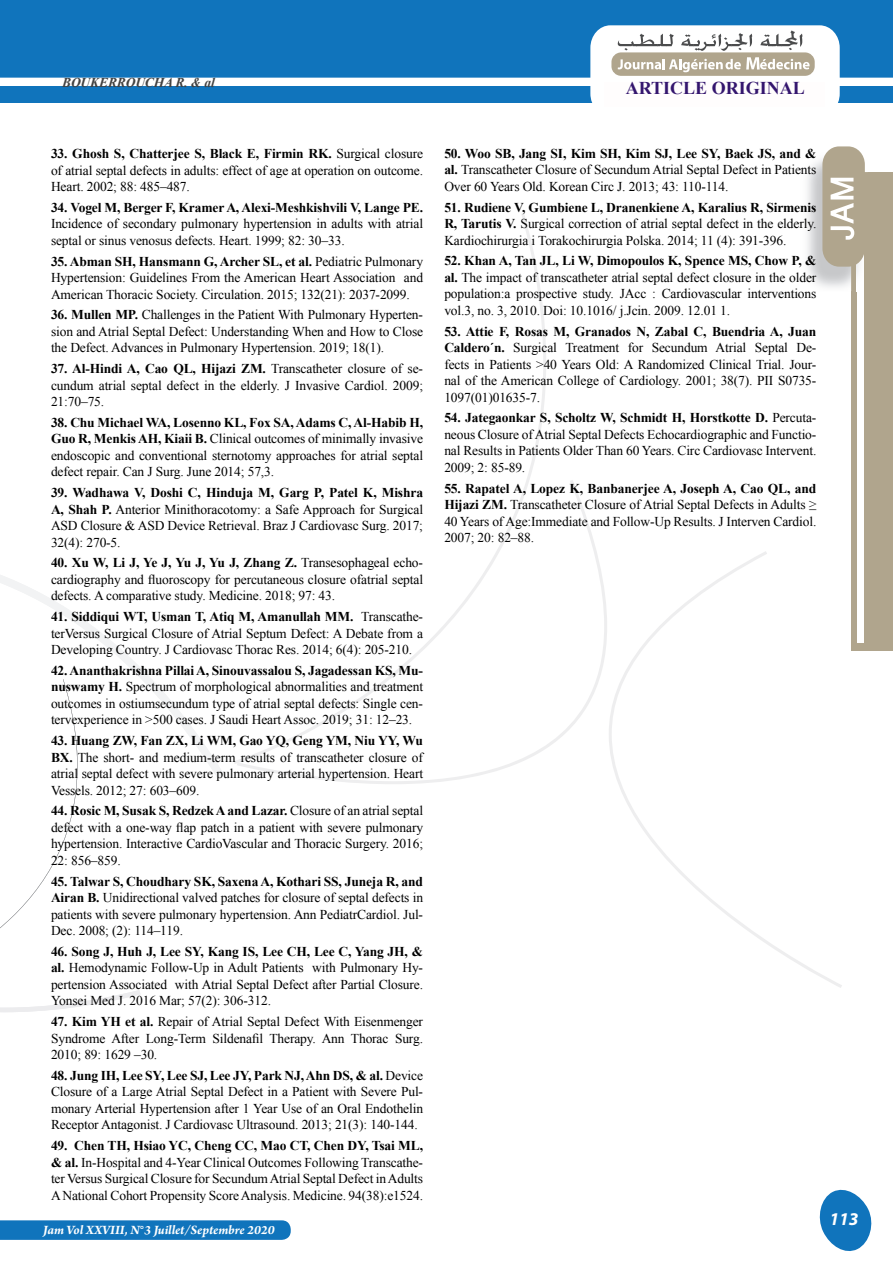
<style>
.page{position:relative;width:893px;height:1263px;background:#fff}
.page>*{position:absolute;margin:0;border:0;box-sizing:border-box;transform-origin:0 0}
.t1{font:700 18px "Times New Roman";color:#34166e}
.t2{font:italic 700 18px "Myriad Pro";color:#fff}
.t3{font:13.5px/16.5px "Times New Roman";letter-spacing:-.01em;color:#000;text-align:justify}
.t4{font:700 13.5px "Times New Roman";letter-spacing:-.01em;color:#000}
.t5{font:italic 700 13.5px "Arno Pro";color:#fff}
.t6{font:italic 700 13.5px "Times New Roman";color:#424242}
.s1{font-weight:700}
</style>
<div class="page">
<svg style="left:0;top:1220px;width:291px;height:20px;background:#1778be"></svg>
<svg style="left:0;top:778px;width:140px;height:234px"></svg>
<svg style="left:0;top:575px;width:224px;height:203px"></svg>
<svg style="left:609px;top:551px;width:233px;height:437px"></svg>
<svg style="left:237px;top:480px;width:370px;height:304px"></svg>
<svg style="left:234px;top:213px;width:312px;height:551px"></svg>
<svg style="left:819px;top:1189px;width:53px;height:62px"></svg>
<div style="left:851px;top:172px;width:41px;height:478px;background:#b0a58d"></div>
<div style="left:857px;top:177px;width:6px;height:466px;background:#fff"></div>
<img style="left:807px;top:160px;width:57px;height:131px">
<img style="left:857px;top:259px;width:6px;height:32px">
<div style="left:822px;top:146px;width:43px;height:121px;background:#b0a58d;border-radius:17px"></div>
<svg style="left:831px;top:178px;width:23px;height:62px"></svg>
<div style="left:0;top:0;width:893px;height:77px;background:#1074bc"></div>
<div style="left:0;top:87px;width:605px;height:16px;background:#1074bc"></div>
<div style="left:832px;top:86px;width:60px;height:17px;background:#1074bc"></div>
<svg style="left:590px;top:25px;width:250px;height:78px;background:#dcdcd7"></svg>
<div style="left:604px;top:82px;width:221px;height:25px;background:#fffdfd"></div>
<p class="t6" style="left:62px;top:73px;width:20px">BOUKERROUCHA</p>
<p class="t6" style="left:176px;top:73px;width:41px">R. &amp; al</p>
<h1 class="t1" style="left:626px;top:76px;width:180px">ARTICLE ORIGINAL</h1>
<p class="t3" style="left:51px;top:145px;width:374px"><span class="s1">33. Ghosh S, Chatterjee S, Black E, Firmin RK.</span> Surgical closure of atrial septal defects in adults: effect of age at operation on outcome.<br>Heart. 2002; 88: 485–487.</p>
<p class="t4" style="left:51px;top:198px;width:374px">34. Vogel M, Berger F, Kramer A, Alexi-Meshkishvili V, Lange PE.</p>
<p class="t3" style="left:51px;top:215px;width:374px">Incidence of secondary pulmonary hypertension in adults with atrial septal or sinus venosus defects. Heart. 1999; 82: 30–33.</p>
<p class="t3" style="left:51px;top:253px;width:374px"><span class="s1">35. Abman SH, Hansmann G, Archer SL, et al.</span> Pediatric Pulmonary Hypertension: Guidelines From the American Heart Association and American Thoracic Society. Circulation. 2015; 132(21): 2037-2099.</p>
<p class="t3" style="left:51px;top:306px;width:374px"><span class="s1">36. Mullen MP.</span> Challenges in the Patient With Pulmonary Hyperten&shy;sion and Atrial Septal Defect: Understanding When and How to Close the Defect. Advances in Pulmonary Hypertension. 2019; 18(1).</p>
<p class="t3" style="left:51px;top:360px;width:374px"><span class="s1">37. Al-Hindi A, Cao QL, Hijazi ZM.</span> Transcatheter closure of se&shy;cundum atrial septal defect in the elderly. J Invasive Cardiol. 2009; 21:70–75.</p>
<p class="t3" style="left:51px;top:414px;width:374px"><span class="s1">38. Chu Michael WA, Losenno KL, Fox SA, Adams C, Al-Habib H, Guo R, Menkis AH, Kiaii B.</span> Clinical outcomes of minimally invasive endoscopic and conventional sternotomy approaches for atrial septal defect repair. Can J Surg. June 2014; 57,3.</p>
<p class="t3" style="left:51px;top:484px;width:374px"><span class="s1">39. Wadhawa V, Doshi C, Hinduja M, Garg P, Patel K, Mishra A, Shah P.</span> Anterior Minithoracotomy: a Safe Approach for Surgical ASD Closure &amp; ASD Device Retrieval. Braz J Cardiovasc Surg. 2017; 32(4): 270-5.</p>
<p class="t3" style="left:51px;top:554px;width:374px"><span class="s1">40. Xu W, Li J, Ye J, Yu J, Yu J, Zhang Z.</span> Transesophageal echo&shy;cardiography and fluoroscopy for percutaneous closure ofatrial septal defects. A comparative study. Medicine. 2018; 97: 43.</p>
<p class="t3" style="left:51px;top:608px;width:374px"><span class="s1">41. Siddiqui WT, Usman T, Atiq M, Amanullah MM.</span> Transcathe&shy;terVersus Surgical Closure of Atrial Septum Defect: A Debate from a Developing Country. J Cardiovasc Thorac Res. 2014; 6(4): 205-210.</p>
<p class="t3" style="left:51px;top:662px;width:374px"><span class="s1">42. Ananthakrishna Pillai A, Sinouvassalou S, Jagadessan KS, Mu&shy;nuswamy H.</span> Spectrum of morphological abnormalities and treatment outcomes in ostiumsecundum type of atrial septal defects: Single cen&shy;tervexperience in &gt;500 cases. J Saudi Heart Assoc. 2019; 31: 12–23.</p>
<p class="t3" style="left:51px;top:732px;width:374px"><span class="s1">43. Huang ZW, Fan ZX, Li WM, Gao YQ, Geng YM, Niu YY, Wu BX.</span> The short- and medium-term results of transcatheter closure of atrial septal defect with severe pulmonary arterial hypertension. Heart Vessels. 2012; 27: 603–609.</p>
<p class="t3" style="left:51px;top:802px;width:374px"><span class="s1">44. Rosic M, Susak S, Redzek A and Lazar.</span> Closure of an atrial septal defect with a one-way flap patch in a patient with severe pulmonary hypertension. Interactive CardioVascular and Thoracic Surgery. 2016; 22: 856–859.</p>
<p class="t3" style="left:51px;top:873px;width:374px"><span class="s1">45. Talwar S, Choudhary SK, Saxena A, Kothari SS, Juneja R, and Airan B.</span> Unidirectional valved patches for closure of septal defects in patients with severe pulmonary hypertension. Ann PediatrCardiol. Jul-Dec. 2008; (2): 114–119.</p>
<p class="t3" style="left:51px;top:943px;width:374px"><span class="s1">46. Song J, Huh J, Lee SY, Kang IS, Lee CH, Lee C, Yang JH, &amp; al.</span> Hemodynamic Follow-Up in Adult Patients with Pulmonary Hy&shy;pertension Associated with Atrial Septal Defect after Partial Closure.<br>Yonsei Med J. 2016 Mar; 57(2): 306-312.</p>
<p class="t3" style="left:51px;top:1013px;width:374px"><span class="s1">47. Kim YH et al.</span> Repair of Atrial Septal Defect With Eisenmenger Syndrome After Long-Term Sildenafil Therapy. Ann Thorac Surg.<br>2010; 89: 1629 –30.</p>
<p class="t3" style="left:51px;top:1067px;width:374px"><span class="s1">48. Jung IH, Lee SY, Lee SJ, Lee JY, Park NJ, Ahn DS, &amp; al.</span> Device Closure of a Large Atrial Septal Defect in a Patient with Severe Pul&shy;monary Arterial Hypertension after 1 Year Use of an Oral Endothelin Receptor Antagonist. J Cardiovasc Ultrasound. 2013; 21(3): 140-144.</p>
<p class="t3" style="left:51px;top:1137px;width:374px"><span class="s1">49. Chen TH, Hsiao YC, Cheng CC, Mao CT, Chen DY, Tsai ML, &amp; al.</span> In-Hospital and 4-Year Clinical Outcomes Following Transcathe&shy;ter Versus Surgical Closure for Secundum Atrial Septal Defect in Adults A National Cohort Propensity Score Analysis. Medicine. 94(38):e1524.</p>
<p class="t5" style="left:43px;top:1222px;width:233px">Jam Vol XXVIII, N°3 Juillet/Septembre 2020</p>
<p class="t3" style="left:444px;top:145px;width:374px"><span class="s1">50. Woo SB, Jang SI, Kim SH, Kim SJ, Lee SY, Baek JS, and &amp; al.</span> Transcatheter Closure of Secundum Atrial Septal Defect in Patients Over 60 Years Old. Korean Circ J. 2013; 43: 110-114.</p>
<p class="t3" style="left:444px;top:199px;width:374px"><span class="s1">51. Rudiene V, Gumbiene L, Dranenkiene A, Karalius R, Sirmenis R, Tarutis V.</span> Surgical correction of atrial septal defect in the elderly.<br>Kardiochirurgia i Torakochirurgia Polska. 2014; 11 (4): 391-396.</p>
<p class="t3" style="left:444px;top:252px;width:374px"><span class="s1">52. Khan A, Tan JL, Li W, Dimopoulos K, Spence MS, Chow P, &amp; al.</span> The impact of transcatheter atrial septal defect closure in the older population:a prospective study. JAcc : Cardiovascular interventions vol.3, no. 3, 2010. Doi: 10.1016/ j.Jcin. 2009. 12.01 1.</p>
<p class="t3" style="left:444px;top:323px;width:374px"><span class="s1">53. Attie F, Rosas M, Granados N, Zabal C, Buendria A, Juan Caldero´n.</span> Surgical Treatment for Secundum Atrial Septal De&shy;fects in Patients &gt;40 Years Old: A Randomized Clinical Trial. Jour&shy;nal of the American College of Cardiology. 2001; 38(7). PII S0735- 1097(01)01635-7.</p>
<p class="t3" style="left:444px;top:409px;width:374px"><span class="s1">54. Jategaonkar S, Scholtz W, Schmidt H, Horstkotte D.</span> Percuta&shy;neous Closure of Atrial Septal Defects Echocardiographic and Functio&shy;nal Results in Patients Older Than 60 Years. Circ Cardiovasc Intervent.<br>2009; 2: 85-89.</p>
<p class="t3" style="left:444px;top:480px;width:374px"><span class="s1">55. Rapatel A, Lopez K, Banbanerjee A, Joseph A, Cao QL, and Hijazi ZM.</span> Transcatheter Closure of Atrial Septal Defects in Adults ≥ 40 Years of Age:Immediate and Follow-Up Results. J Interven Cardiol.<br>2007; 20: 82–88.</p>
<h1 class="t2" style="left:829px;top:1207px;width:31px">113</h1>
</div>
